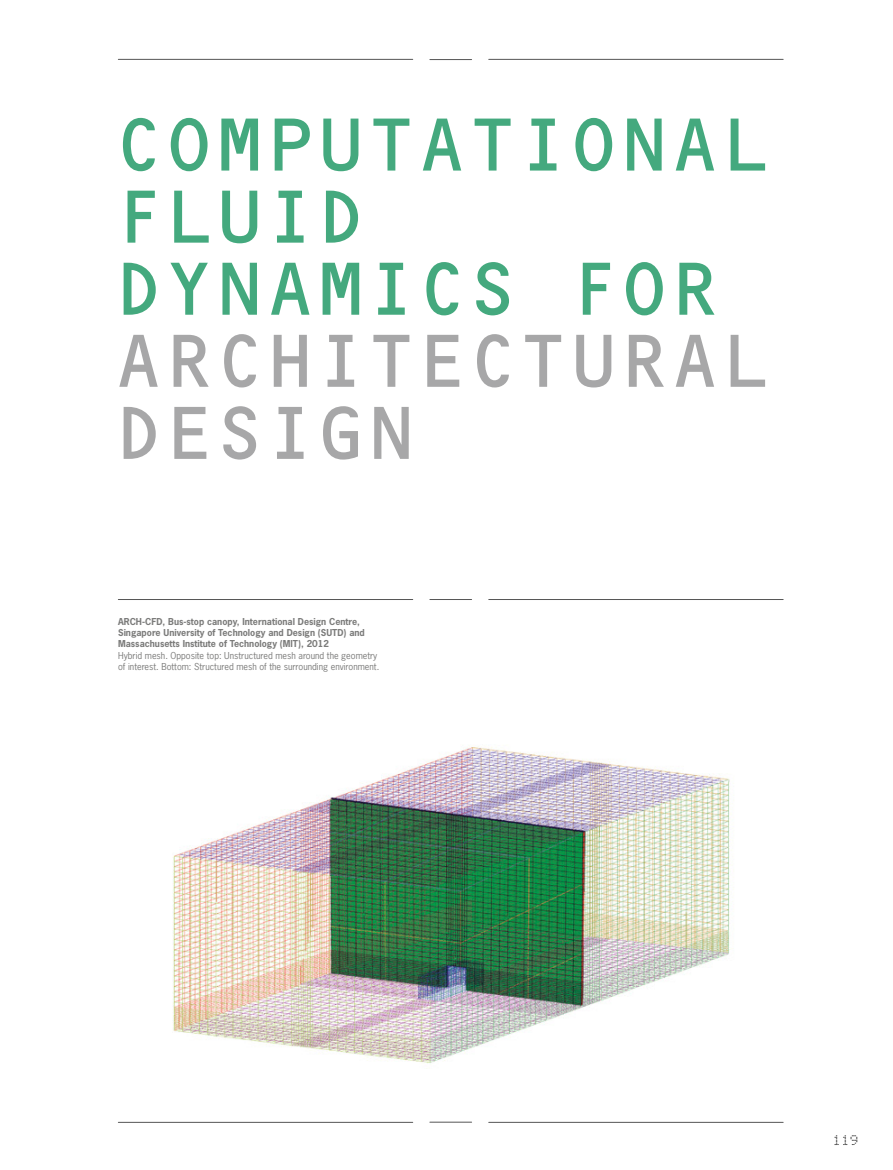
<style>
.page{position:relative;width:893px;height:1170px;background:#fff}
.page>*{position:absolute;margin:0;border:0;box-sizing:border-box;transform-origin:0 0}
.t1{font:76.65px/72px "OCRB";letter-spacing:-.06em;color:#44a97e}
.t2{font:76.65px/72px "OCRB";letter-spacing:-.06em;color:#a7a7a8}
.t3{font:12px "AF Cashier 1";color:#000}
.t4{font:700 9px/11.2px "News Gothic Std";color:#7b7b7a}
.t5{font:9px/11.2px "News Gothic Std";color:#7b7b7a}
</style>
<div class="page">
<hr style="left:118px;top:599px;width:295px;height:1px;background:#565656">
<hr style="left:430px;top:59px;width:42px;height:1px;background:#565656">
<hr style="left:430px;top:599px;width:42px;height:1px;background:#565656">
<hr style="left:430px;top:1121px;width:42px;height:1px;background:#565656">
<hr style="left:489px;top:599px;width:294px;height:1px;background:#565656">
<img style="left:172px;top:746px;width:561px;height:317px">
<hr style="left:118px;top:59px;width:295px;height:1px;background:#565656">
<hr style="left:489px;top:59px;width:294px;height:1px;background:#565656">
<hr style="left:118px;top:1121px;width:295px;height:1px;background:#565656">
<hr style="left:489px;top:1121px;width:294px;height:1px;background:#565656">
<h1 class="t1" style="left:111px;top:108px;width:664px">COMPUTATIONAL<br>FLUID<br>DYNAMICS FOR</h1>
<h1 class="t2" style="left:111px;top:324px;width:664px">ARCHITECTURAL<br>DESIGN</h1>
<p class="t4" style="left:118px;top:615px;width:248px">ARCH-CFD, Bus-stop canopy, International Design Centre,<br>Singapore University of Technology and Design (SUTD) and<br>Massachusetts Institute of Technology (MIT), 2012</p>
<p class="t5" style="left:118px;top:649px;width:263px">Hybrid mesh. Opposite top: Unstructured mesh around the geometry of interest. Bottom: Structured mesh of the surrounding environment.</p>
<h2 class="t3" style="left:833px;top:1133px;width:27px">119</h2>
</div>
